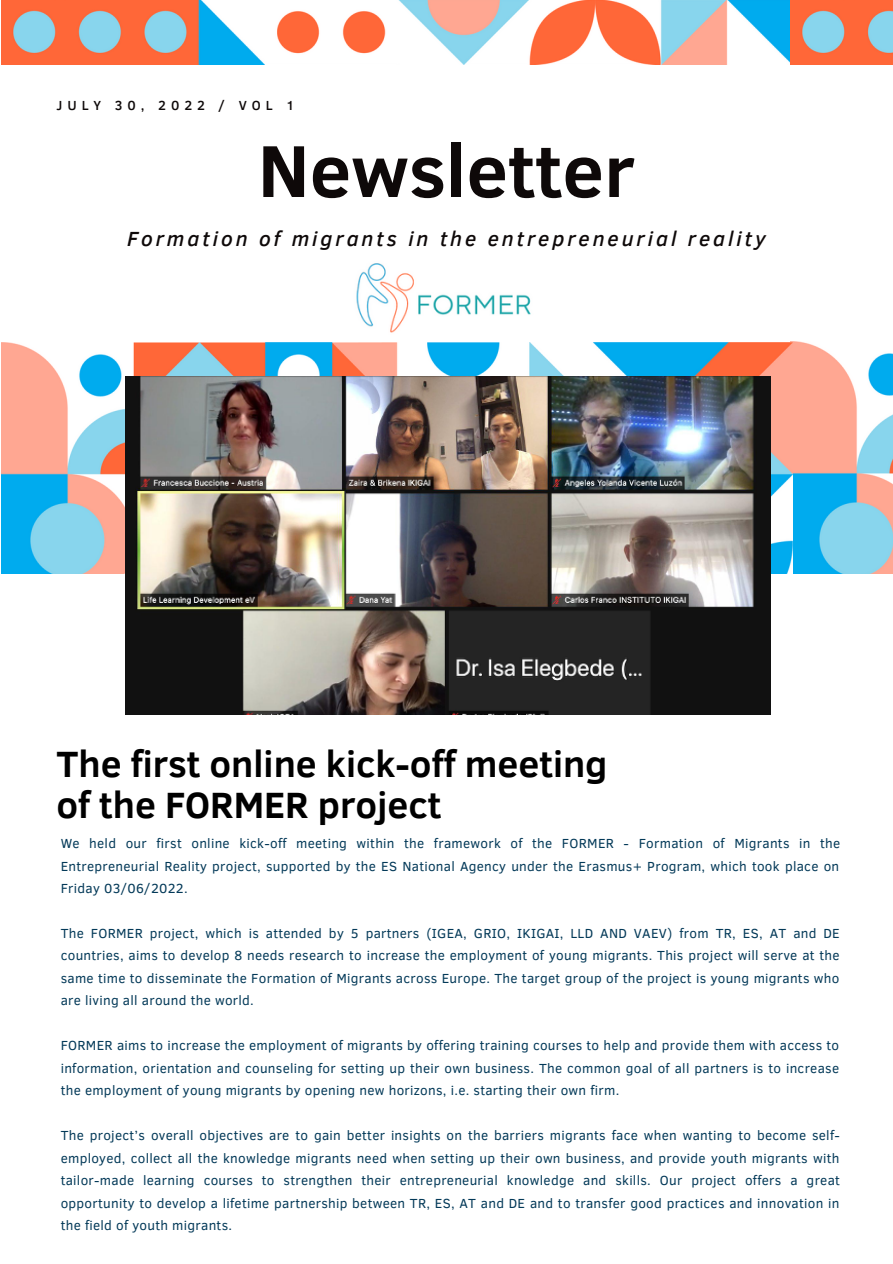
<style>
.page{position:relative;width:893px;height:1264px;background:#fff}
.page>*{position:absolute;margin:0;border:0;box-sizing:border-box;transform-origin:0 0}
.t1{font:700 75px "Clear Sans";color:#0e0909}
.t2{font:700 37.5px/40.5px "Clear Sans";color:#000}
.t3{font:italic 500 21px "Clear Sans";letter-spacing:.14em;color:#0e0909}
.t4{font:13.5px/22.5px "Clear Sans";letter-spacing:.02em;color:#033958;text-align:justify}
.t5{font:500 13.5px "Clear Sans";letter-spacing:.37em;color:#0e0909}
</style>
<div class="page">
<img style="left:792px;top:342px;width:100px;height:232px">
<img style="left:1px;top:342px;width:791px;height:232px">
<img style="left:1px;top:0;width:789px;height:65px">
<img style="left:790px;top:0;width:102px;height:65px">
<img style="left:356px;top:263px;width:175px;height:70px">
<img style="left:126px;top:376px;width:644px;height:339px">
<p class="t5" style="left:56px;top:95px;width:239px">JULY 30, 2022 / VOL 1</p>
<h1 class="t1" style="left:258px;top:116px;width:378px">Newsletter</h1>
<h3 class="t3" style="left:127px;top:224px;width:640px">Formation of migrants in the entrepreneurial reality</h3>
<h2 class="t2" style="left:56px;top:742px;width:552px">The first online kick-off meeting of the FORMER project</h2>
<p class="t4" style="left:61px;top:831px;width:781px">We held our first online kick-off meeting within the framework of the FORMER - Formation of Migrants in the Entrepreneurial Reality project, supported by the ES National Agency under the Erasmus+ Program, which took place on Friday 03/06/2022.</p>
<p class="t4" style="left:61px;top:921px;width:780px">The FORMER project, which is attended by 5 partners (IGEA, GRIO, IKIGAI, LLD AND VAEV) from TR, ES, AT and DE countries, aims to develop 8 needs research to increase the employment of young migrants. This project will serve at the same time to disseminate the Formation of Migrants across Europe. The target group of the project is young migrants who are living all around the world.</p>
<p class="t4" style="left:61px;top:1033px;width:780px">FORMER aims to increase the employment of migrants by offering training courses to help and provide them with access to information, orientation and counseling for setting up their own business. The common goal of all partners is to increase the employment of young migrants by opening new horizons, i.e. starting their own firm.</p>
<p class="t4" style="left:61px;top:1123px;width:780px">The project’s overall objectives are to gain better insights on the barriers migrants face when wanting to become self&shy;employed, collect all the knowledge migrants need when setting up their own business, and provide youth migrants with tailor-made learning courses to strengthen their entrepreneurial knowledge and skills. Our project offers a great opportunity to develop a lifetime partnership between TR, ES, AT and DE and to transfer good practices and innovation in the field of youth migrants.</p>
</div>
